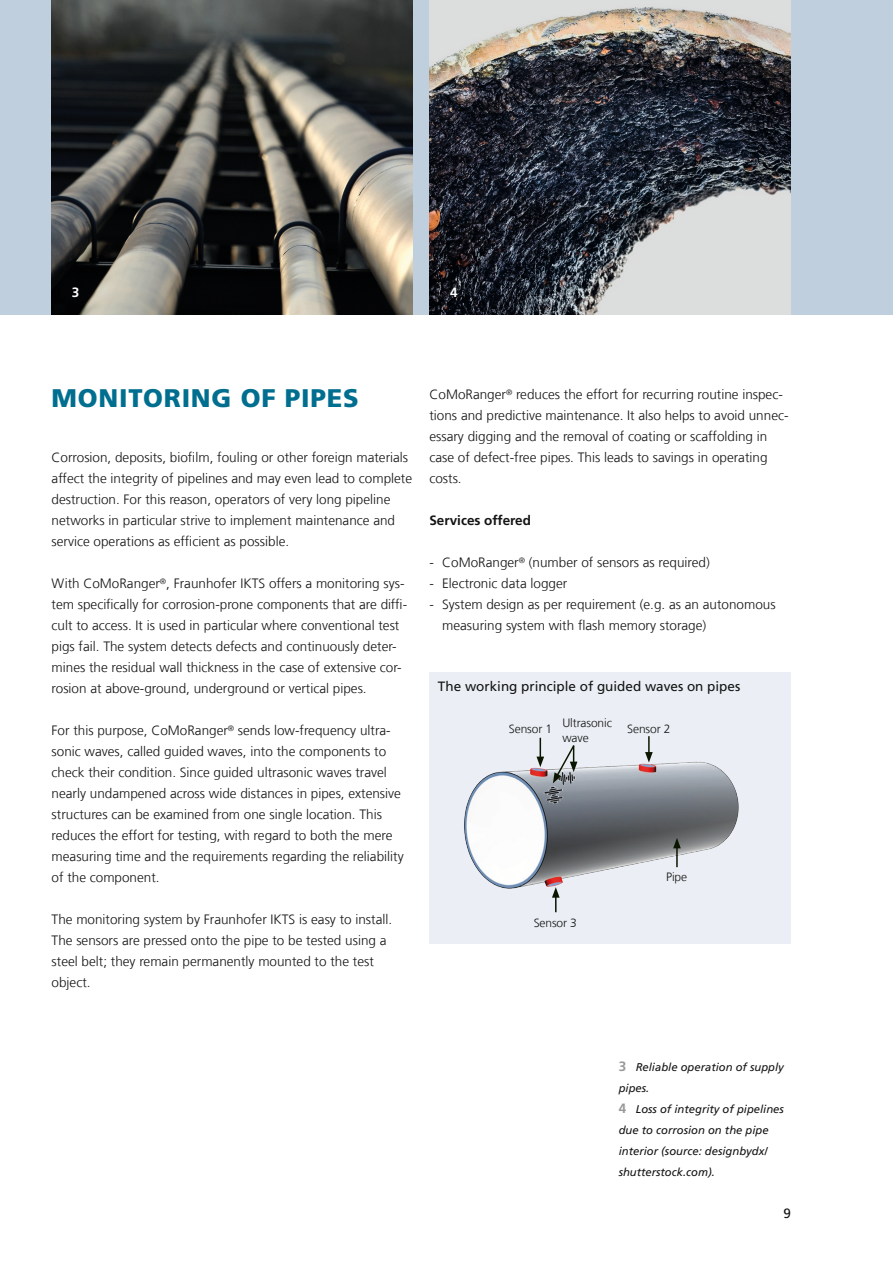
<style>
.page{position:relative;width:893px;height:1263px;background:#fff}
.page>*{position:absolute;margin:0;border:0;box-sizing:border-box;transform-origin:0 0}
._04_Standardüberschr{font:900 25.5px "Frutiger LT Com";letter-spacing:.03em;color:#006e8f}
._07_Fließtext{font:300 13.5px/21px "Frutiger LT Com";color:#131413}
._14_Diagramm-_Tabell{font:13.5px "Frutiger LT Com";color:#131413}
._12_Zwischenüberschr{font:700 13.5px "Frutiger LT Com";color:#131413}
.t1{font:700 13.5px "Frutiger LT Com";color:#fff}
._17_Tabellentext_8pt{font:300 12px/14.4px "Frutiger LT Com";letter-spacing:-.01em;color:#131413}
._06_Marginalie_Bildu{font:italic 11.25px/21px "Frutiger LT Com";color:#131413}
.s1{font-weight:700;font-style:normal;font-size:13.5px;color:#999}
</style>
<div class="page">
<div style="left:0;top:0;width:893px;height:315px;background:#bfcfde"></div>
<img style="left:51px;top:0;width:361px;height:315px">
<img style="left:429px;top:0;width:362px;height:315px">
<div style="left:429px;top:673px;width:362px;height:271px;background:#ebeff5"></div>
<img style="left:464px;top:737px;width:275px;height:176px">
<svg style="left:536px;top:738px;width:8px;height:29px"></svg>
<svg style="left:553px;top:743px;width:24px;height:40px"></svg>
<svg style="left:552px;top:887px;width:8px;height:25px"></svg>
<hr style="left:676px;top:846px;width:2px;height:21px;background:#0b1600">
<svg style="left:673px;top:838px;width:8px;height:10px"></svg>
<svg style="left:645px;top:736px;width:8px;height:26px"></svg>
<p class="t1" style="left:451px;top:278px;width:9px">3</p>
<p class="t1" style="left:72px;top:284px;width:9px">3</p>
<p class="t1" style="left:450px;top:284px;width:9px">4</p>
<p class="_04_Standardüberschr" style="left:52px;top:383px;width:309px">MONITORING OF PIPES</p>
<p class="_07_Fließtext" style="left:52px;top:447px;width:362px">Corrosion, deposits, biofilm, fouling or other foreign materials affect the integrity of pipelines and may even lead to complete destruction. For this reason, operators of very long pipeline networks in particular strive to implement maintenance and service operations as efficient as possible.</p>
<p class="_07_Fließtext" style="left:52px;top:573px;width:357px">With CoMoRanger<sup>®</sup>, Fraunhofer IKTS offers a monitoring sys&shy;tem specifically for corrosion-prone components that are diffi&shy;cult to access. It is used in particular where conventional test pigs fail. The system detects defects and continuously deter&shy;mines the residual wall thickness in the case of extensive cor&shy;rosion at above-ground, underground or vertical pipes.</p>
<p class="_07_Fließtext" style="left:52px;top:720px;width:354px">For this purpose, CoMoRanger<sup>®</sup> sends low-frequency ultra&shy;sonic waves, called guided waves, into the components to check their condition. Since guided ultrasonic waves travel nearly undampened across wide distances in pipes, extensive structures can be examined from one single location. This reduces the effort for testing, with regard to both the mere measuring time and the requirements regarding the reliability of the component.</p>
<p class="_07_Fließtext" style="left:52px;top:909px;width:342px">The monitoring system by Fraunhofer IKTS is easy to install.<br>The sensors are pressed onto the pipe to be tested using a steel belt; they remain permanently mounted to the test object.</p>
<p class="_07_Fließtext" style="left:429px;top:384px;width:361px">CoMoRanger<sup>®</sup> reduces the effort for recurring routine inspec&shy;tions and predictive maintenance. It also helps to avoid unnec&shy;essary digging and the removal of coating or scaffolding in case of defect-free pipes. This leads to savings in operating costs.</p>
<p class="_12_Zwischenüberschr" style="left:429px;top:512px;width:103px">Services offered</p>
<p class="_07_Fließtext" style="left:429px;top:552px;width:282px">- CoMoRanger<sup>®</sup> (number of sensors as required)</p>
<p class="_07_Fließtext" style="left:429px;top:573px;width:139px">- Electronic data logger</p>
<p class="_07_Fließtext" style="left:442px;top:594px;width:335px;text-indent:-13px">- System design as per requirement (e.g. as an autonomous measuring system with flash memory storage)</p>
<p class="_14_Diagramm-_Tabell" style="left:438px;top:679px;width:304px">The working principle of guided waves on pipes</p>
<p class="_17_Tabellentext_8pt" style="left:509px;top:722px;width:45px">Sensor 1</p>
<p class="_17_Tabellentext_8pt" style="left:562px;top:716px;width:51px">Ultrasonic wave</p>
<p class="_17_Tabellentext_8pt" style="left:627px;top:722px;width:45px">Sensor 2</p>
<p class="_17_Tabellentext_8pt" style="left:534px;top:915px;width:45px">Sensor 3</p>
<p class="_17_Tabellentext_8pt" style="left:666px;top:870px;width:22px">Pipe</p>
<p class="_06_Marginalie_Bildu" style="left:619px;top:1057px;width:167px"><span class="s1">3</span> Reliable operation of supply pipes.</p>
<p class="_06_Marginalie_Bildu" style="left:619px;top:1099px;width:167px"><span class="s1">4</span> Loss of integrity of pipelines due to corrosion on the pipe interior (source: designbydx/ shutterstock.com).</p>
<p class="_14_Diagramm-_Tabell" style="left:783px;top:1205px;width:9px">9</p>
</div>
